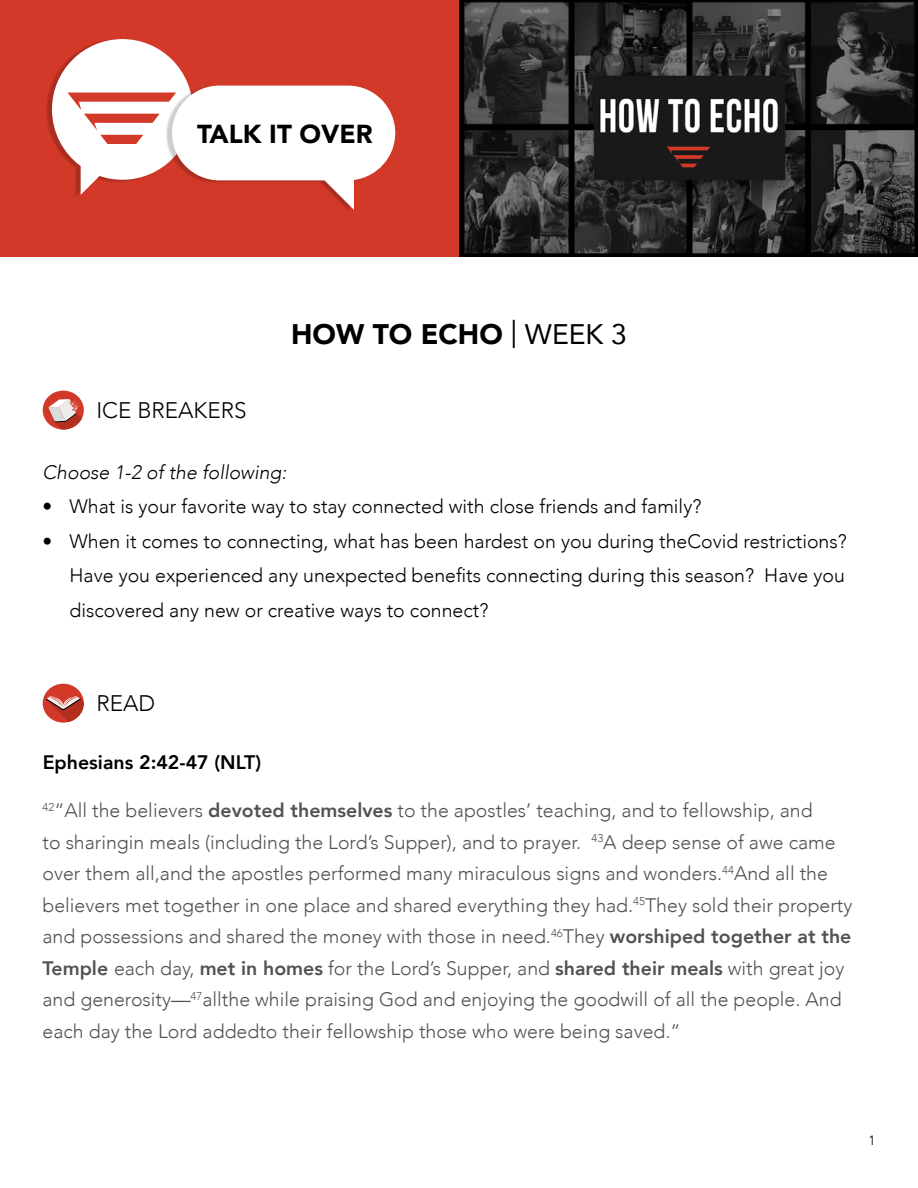
<style>
.page{position:relative;width:918px;height:1188px;background:#fff}
.page>*{position:absolute;margin:0;border:0;box-sizing:border-box;transform-origin:0 0}
.t1{font:900 28.2px "Avenir";color:#000}
.t2{font:900 25.95px "Avenir";color:#000}
.t3{font:300 22.5px "Avenir";color:#000}
.t4{font:300 19.5px/31.5px "Avenir";color:#515254}
.t5{font:300 19.5px/34.5px "Avenir";color:#000;text-align:justify}
.t6{font:italic 300 19.5px "Avenir";color:#000}
.t7{font:800 19.5px "Avenir";color:#000}
.t8{font:300 13.5px "Avenir";color:#000}
.s1{font-weight:400}
.s2{font-weight:800}
</style>
<div class="page">
<div style="left:43px;top:391px;width:41px;height:39px;background:#d33928;border-radius:50%"></div>
<svg style="left:48px;top:399px;width:36px;height:31px"></svg>
<div style="left:0;top:0;width:459px;height:256px;background:#d33928"></div>
<img style="left:459px;top:0;width:459px;height:256px">
<div style="left:45px;top:39px;width:145px;height:160px;background:#000;opacity:.2"></div>
<svg style="left:52px;top:39px;width:343px;height:171px"></svg>
<div style="left:595px;top:77px;width:186px;height:98px;background:#191919"></div>
<img style="left:599px;top:98px;width:179px;height:35px">
<svg style="left:667px;top:147px;width:43px;height:20px"></svg>
<div style="left:43px;top:684px;width:41px;height:39px;background:#d33928;border-radius:50%"></div>
<svg style="left:46px;top:696px;width:38px;height:26px"></svg>
<h2 class="t2" style="left:197px;top:112px;width:177px">TALK IT OVER</h2>
<p class="t3" style="left:96px;top:397px;width:152px">ICE BREAKERS</p>
<h1 class="t1" style="left:291px;top:310px;width:337px">HOW TO ECHO <span class="s1">| WEEK 3</span></h1>
<p class="t6" style="left:43px;top:461px;width:246px">Choose 1-2 of the following:</p>
<p class="t5" style="left:43px;top:489px;width:660px">• What is your favorite way to stay connected with close friends and family?</p>
<p class="t5" style="left:70px;top:524px;width:779px;text-indent:-27px">• When it comes to connecting, what has been hardest on you during theCovid restrictions?<br>Have you experienced any unexpected benefits connecting during this season? Have you discovered any new or creative ways to connect?</p>
<p class="t3" style="left:96px;top:690px;width:60px">READ</p>
<p class="t7" style="left:43px;top:748px;width:220px">Ephesians 2:42-47 (NLT)</p>
<p class="t4" style="left:43px;top:795px;width:811px"><sup>42</sup>“All the believers <span class="s2">devoted themselves</span> to the apostles’ teaching, and to fellowship, and<br>to sharingin meals (including the Lord’s Supper), and to prayer. <sup>43</sup>A deep sense of awe came over them all,and the apostles performed many miraculous signs and wonders.<sup>44</sup>And all the believers met together in one place and shared everything they had.<sup>45</sup>They sold their property and possessions and shared the money with those in need.<sup>46</sup>They <span class="s2">worshiped together at the Temple</span> each day, <span class="s2">met in homes</span> for the Lord’s Supper, and <span class="s2">shared their meals</span> with great joy and generosity—<sup>47</sup>allthe while praising God and enjoying the goodwill of all the people. And each day the Lord addedto their fellowship those who were being saved.”</p>
<p class="t8" style="left:868px;top:1133px;width:9px">1</p>
</div>
